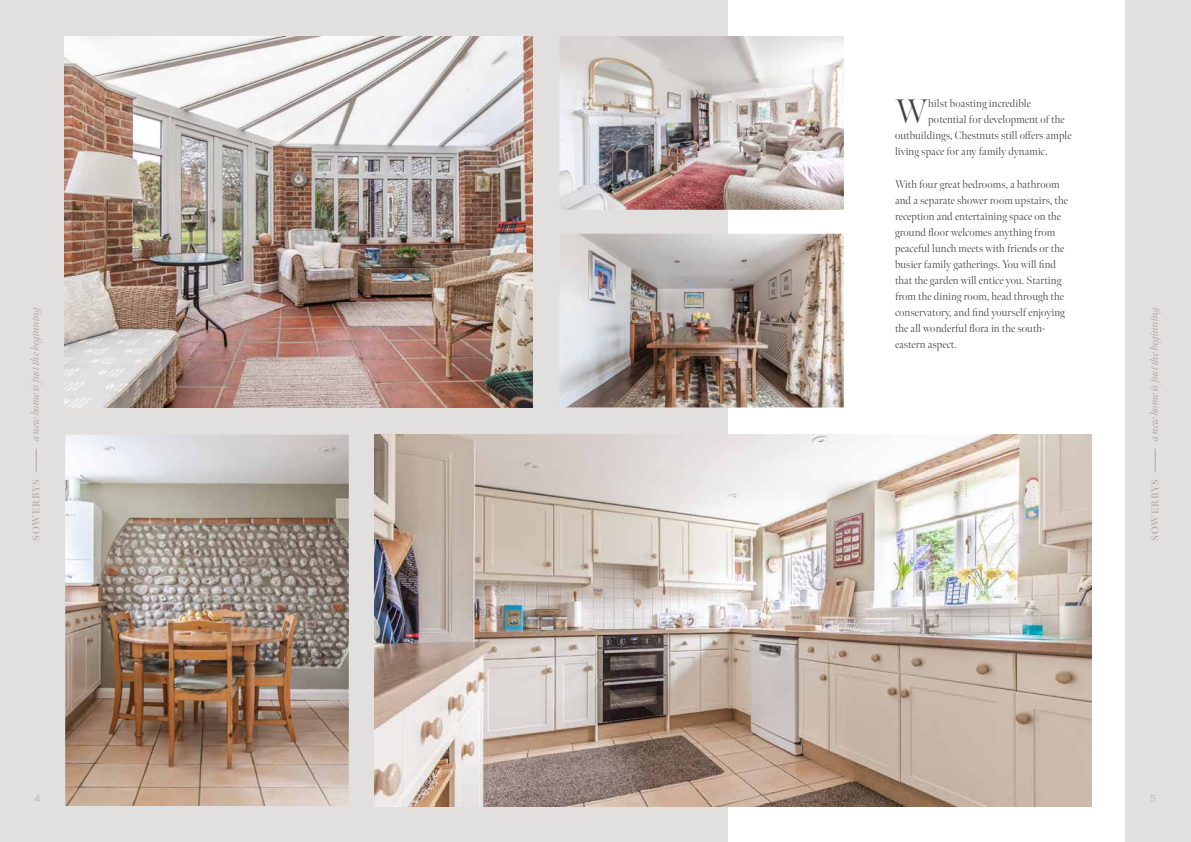
<style>
.page{position:relative;width:1191px;height:842px;background:#fff}
.page>*{position:absolute;margin:0;border:0;box-sizing:border-box;transform-origin:0 0}
.t1{font:300 34px "Meno Banner";color:#434141}
.t2{font:300 11px/16px "Meno Banner";letter-spacing:.01em;color:#434141}
.t3{font:italic 11px "Meno Banner";letter-spacing:-.01em;color:#ada8a0}
.t4{font:600 10px "Meno Banner";letter-spacing:.08em;color:#ada8a0}
.t5{font:300 10px "Quasimoda";color:#ada8a0}
</style>
<div class="page">
<div style="left:0;top:0;width:595px;height:842px;background:#e2e0df"></div>
<div style="left:595px;top:0;width:596px;height:842px;background:#e2e0df"></div>
<svg style="left:36px;top:449px;width:1px;height:22px"></svg>
<svg style="left:1155px;top:449px;width:1px;height:22px"></svg>
<div style="left:728px;top:0;width:396px;height:842px;background:#fff"></div>
<img style="left:65px;top:36px;width:467px;height:371px">
<img style="left:374px;top:434px;width:717px;height:372px">
<img style="left:559px;top:36px;width:285px;height:174px">
<img style="left:65px;top:434px;width:284px;height:372px">
<img style="left:559px;top:234px;width:285px;height:173px">
<h1 class="t1" style="left:895px;top:91px;width:34px">W</h1>
<p class="t2" style="left:928px;top:96px;width:104px">hilst boasting incredible</p>
<p class="t2" style="left:928px;top:112px;width:138px">potential for development of the</p>
<p class="t2" style="left:895px;top:128px;width:178px">outbuildings, Chestnuts still offers ample</p>
<p class="t2" style="left:895px;top:144px;width:154px">living space for any family dynamic.</p>
<p class="t2" style="left:895px;top:176px;width:174px">With four great bedrooms, a bathroom and a separate shower room upstairs, the reception and entertaining space on the ground floor welcomes anything from peaceful lunch meets with friends or the busier family gatherings. You will find that the garden will entice you. Starting from the dining room, head through the conservatory, and find yourself enjoying the all wonderful flora in the south&shy;eastern aspect.</p>
<p class="t3" style="left:29px;top:441px;width:138px;rotate:-90deg">a new home is just the beginning</p>
<p class="t3" style="left:1147px;top:441px;width:138px;rotate:-90deg">a new home is just the beginning</p>
<p class="t4" style="left:30px;top:541px;width:63px;rotate:-90deg">SOWERBYS</p>
<p class="t4" style="left:1149px;top:541px;width:63px;rotate:-90deg">SOWERBYS</p>
<p class="t5" style="left:35px;top:791px;width:7px">4</p>
<p class="t5" style="left:1150px;top:791px;width:7px">5</p>
</div>
